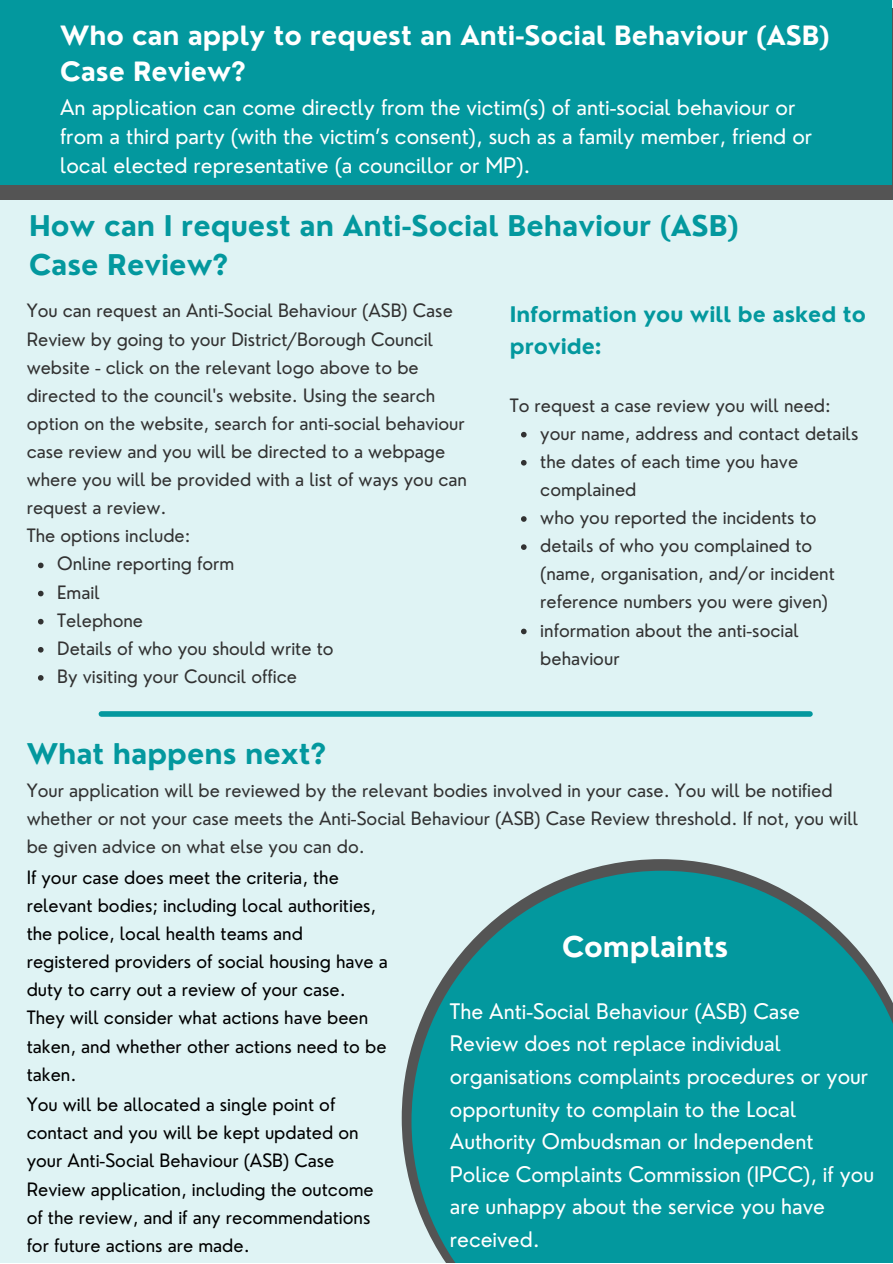
<style>
.page{position:relative;width:893px;height:1264px;background:#fff}
.page>*{position:absolute;margin:0;border:0;box-sizing:border-box;transform-origin:0 0}
.t1{font:700 27.9px "Nourd";color:#fff}
.t2{font:700 27.75px/38.2px "Nourd";color:#03989e}
.t3{font:700 25.95px/36px "Nourd";color:#fff}
.t4{font:21px/32.5px "Nourd";color:#fff}
.t5{font:700 21px/32.5px "Nourd";color:#03989e}
.t6{font:18px/28px "Nourd";color:#323232}
.t7{font:18px/28px "Nourd";color:#000}
</style>
<div class="page">
<div style="left:0;top:0;width:892px;height:1262px;background:#dff3f4"></div>
<div style="left:0;top:8px;width:892px;height:191px;background:#545454"></div>
<div style="left:0;top:0;width:891px;height:185px;background:#03989e"></div>
<svg style="left:401px;top:859px;width:334px;height:328px"></svg>
<svg style="left:411px;top:870px;width:481px;height:392px;background:#1b9ea3"></svg>
<div style="left:101px;top:711px;width:708px;height:5px;background:#03989e"></div>
<div style="left:866px;top:1204px;width:26px;height:58px;background:#03989e"></div>
<svg style="left:38px;top:562px;width:6px;height:6px"></svg>
<svg style="left:38px;top:590px;width:6px;height:6px"></svg>
<svg style="left:38px;top:619px;width:6px;height:5px"></svg>
<svg style="left:38px;top:647px;width:6px;height:5px"></svg>
<svg style="left:38px;top:675px;width:6px;height:5px"></svg>
<svg style="left:521px;top:432px;width:5px;height:5px"></svg>
<svg style="left:521px;top:460px;width:5px;height:5px"></svg>
<svg style="left:521px;top:516px;width:5px;height:6px"></svg>
<svg style="left:521px;top:544px;width:5px;height:6px"></svg>
<svg style="left:521px;top:628px;width:5px;height:6px"></svg>
<p class="t3" style="left:60px;top:17px;width:770px">Who can apply to request an Anti-Social Behaviour (ASB)<br>Case Review?</p>
<p class="t4" style="left:60px;top:92px;width:753px;line-height:29.2px">An application can come directly from the victim(s) of anti-social behaviour or from a third party (with the victim’s consent), such as a family member, friend or local elected representative (a councillor or MP).</p>
<p class="t2" style="left:29px;top:207px;width:711px">How can I request an Anti-Social Behaviour (ASB)<br>Case Review?</p>
<p class="t6" style="left:27px;top:297px;width:442px">You can request an Anti-Social Behaviour (ASB) Case Review by going to your District/Borough Council website - click on the relevant logo above to be directed to the council's website. Using the search option on the website, search for anti-social behaviour case review and you will be directed to a webpage where you will be provided with a list of ways you can request a review.</p>
<p class="t6" style="left:27px;top:521px;width:165px">The options include:</p>
<p class="t6" style="left:57px;top:549px;width:178px">Online reporting form</p>
<p class="t6" style="left:57px;top:578px;width:44px">Email</p>
<p class="t6" style="left:57px;top:606px;width:87px">Telephone</p>
<p class="t6" style="left:57px;top:634px;width:278px">Details of who you should write to</p>
<p class="t6" style="left:57px;top:662px;width:241px">By visiting your Council office</p>
<p class="t2" style="left:27px;top:734px;width:301px">What happens next?</p>
<p class="t5" style="left:509px;top:297px;width:357px">Information you will be asked to provide:</p>
<p class="t6" style="left:509px;top:391px;width:322px">To request a case review you will need:</p>
<p class="t6" style="left:540px;top:419px;width:319px">your name, address and contact details</p>
<p class="t6" style="left:540px;top:447px;width:259px">the dates of each time you have complained</p>
<p class="t6" style="left:540px;top:503px;width:278px">who you reported the incidents to</p>
<p class="t6" style="left:540px;top:531px;width:296px">details of who you complained to (name, organisation, and/or incident reference numbers you were given)</p>
<p class="t6" style="left:540px;top:615px;width:260px">information about the anti-social behaviour</p>
<p class="t6" style="left:27px;top:775px;width:832px">Your application will be reviewed by the relevant bodies involved in your case. You will be notified whether or not your case meets the Anti-Social Behaviour (ASB) Case Review threshold. If not, you will be given advice on what else you can do.</p>
<p class="t7" style="left:27px;top:863px;width:363px">If your case does meet the criteria, the relevant bodies; including local authorities, the police, local health teams and registered providers of social housing have a duty to carry out a review of your case.<br>They will consider what actions have been taken, and whether other actions need to be taken.</p>
<p class="t7" style="left:27px;top:1090px;width:348px">You will be allocated a single point of contact and you will be kept updated on your Anti-Social Behaviour (ASB) Case Review application, including the outcome of the review, and if any recommendations for future actions are made.</p>
<p class="t1" style="left:562px;top:929px;width:168px">Complaints</p>
<p class="t4" style="left:450px;top:994px;width:425px">The Anti-Social Behaviour (ASB) Case<br>Review does not replace individual organisations complaints procedures or your opportunity to complain to the Local Authority Ombudsman or Independent Police Complaints Commission (IPCC), if you are unhappy about the service you have received.</p>
</div>
